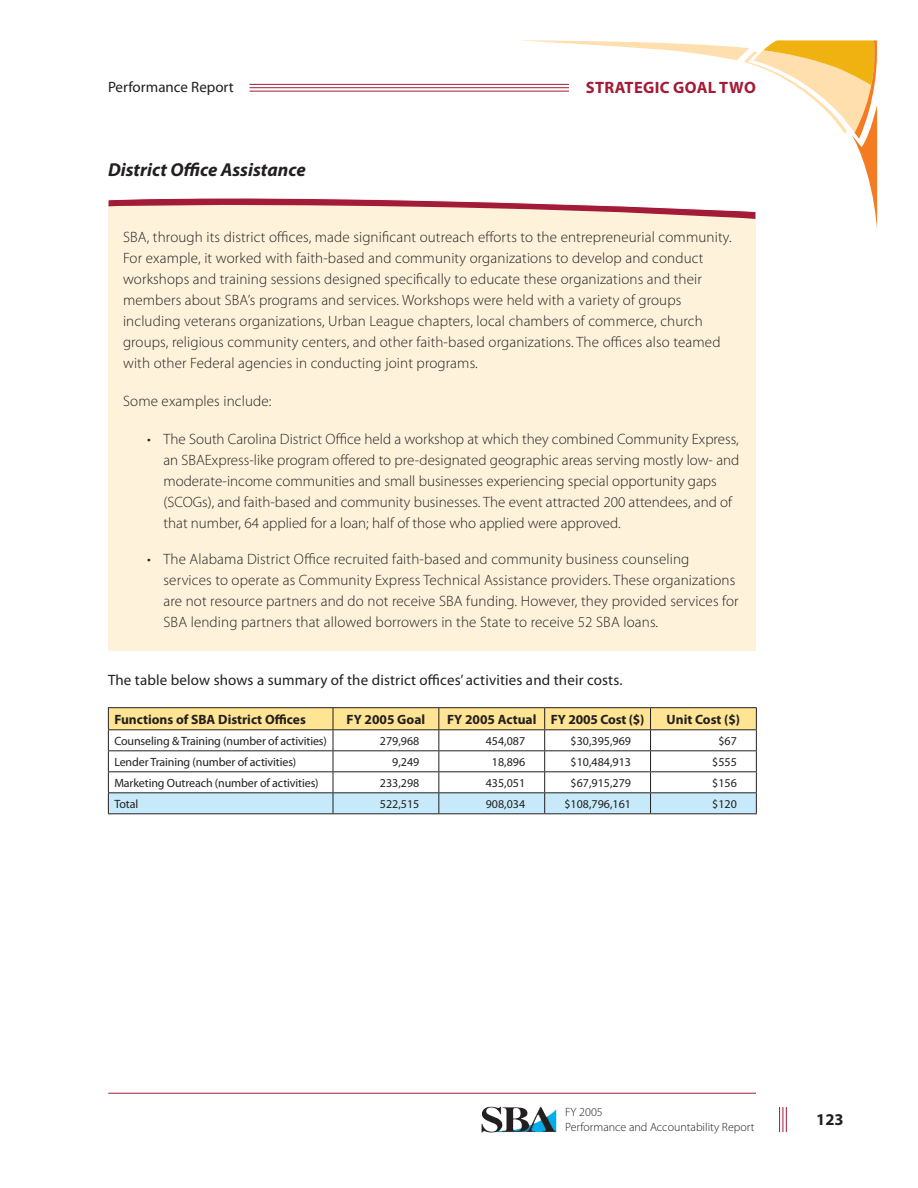
<style>
.page{position:relative;width:918px;height:1188px;background:#fff}
.page>*{position:absolute;margin:0;border:0;box-sizing:border-box;transform-origin:0 0}
.t1{font:italic 700 18.75px "Myriad Pro";color:#231f20}
.t2{font:700 16.5px "Myriad Pro";letter-spacing:.02em;color:#a31c37}
.t3{font:700 16.5px "Myriad Pro";color:#231f20}
.t4{font:300 15px/21px "Myriad Pro";letter-spacing:.01em;color:#231f20}
.t5{font:15px "Myriad Pro";letter-spacing:.01em;color:#231f20}
.t6{font:700 13.5px "Myriad Pro";color:#231f20}
.t7{font:12px "Myriad Pro";letter-spacing:-.01em;color:#231f20}
.t8{font:300 12px/14.4px "Myriad Pro";color:#231f20}
</style>
<div class="page">
<hr style="left:108px;top:707px;width:225px;height:1px;background:#231f20">
<hr style="left:333px;top:707px;width:106px;height:1px;background:#231f20">
<hr style="left:439px;top:707px;width:106px;height:1px;background:#231f20">
<hr style="left:545px;top:707px;width:106px;height:1px;background:#231f20">
<hr style="left:651px;top:707px;width:106px;height:1px;background:#231f20">
<svg style="left:108px;top:708px;width:649px;height:105px"></svg>
<hr style="left:108px;top:813px;width:225px;height:1px;background:#231f20">
<hr style="left:333px;top:813px;width:106px;height:1px;background:#231f20">
<hr style="left:439px;top:813px;width:106px;height:1px;background:#231f20">
<hr style="left:545px;top:813px;width:106px;height:1px;background:#231f20">
<hr style="left:651px;top:813px;width:106px;height:1px;background:#231f20">
<div style="left:108px;top:231px;width:648px;height:420px;background:#fef2db"></div>
<svg style="left:108px;top:40px;width:769px;height:191px"></svg>
<svg style="left:779px;top:1107px;width:8px;height:25px"></svg>
<hr style="left:108px;top:1093px;width:648px;height:1px;background:#a31c37">
<hr style="left:250px;top:84px;width:319px;height:1px;background:#a31c37">
<hr style="left:250px;top:87px;width:319px;height:1px;background:#a31c37">
<hr style="left:250px;top:91px;width:319px;height:1px;background:#a31c37">
<p class="t5" style="left:108px;top:78px;width:127px">Performance Report</p>
<p class="t2" style="left:586px;top:77px;width:49px">STRATEGIC</p>
<p class="t2" style="left:673px;top:77px;width:84px">GOAL two</p>
<p class="t1" style="left:108px;top:158px;width:199px">District Office Assistance</p>
<p class="t4" style="left:123px;top:227px;width:610px">SBA, through its district offices, made significant outreach efforts to the entrepreneurial community.<br>For example, it worked with faith-based and community organizations to develop and conduct workshops and training sessions designed specifically to educate these organizations and their members about SBA’s programs and services. Workshops were held with a variety of groups including veterans organizations, Urban League chapters, local chambers of commerce, church groups, religious community centers, and other faith-based organizations. The offices also teamed with other Federal agencies in conducting joint programs.</p>
<p class="t4" style="left:123px;top:390px;width:150px">Some examples include:</p>
<p class="t4" style="left:164px;top:428px;width:577px">The South Carolina District Office held a workshop at which they combined Community Express, an SBAExpress-like program offered to pre-designated geographic areas serving mostly low- and moderate-income communities and small businesses experiencing special opportunity gaps (SCOGs), and faith-based and community businesses. The event attracted 200 attendees, and of that number, 64 applied for a loan; half of those who applied were approved.</p>
<p class="t4" style="left:164px;top:548px;width:577px">The Alabama District Office recruited faith-based and community business counseling services to operate as Community Express Technical Assistance providers. These organizations are not resource partners and do not receive SBA funding. However, they provided services for SBA lending partners that allowed borrowers in the State to receive 52 SBA loans.</p>
<p class="t4" style="left:147px;top:428px;width:5px">•</p>
<p class="t4" style="left:147px;top:548px;width:5px">•</p>
<p class="t5" style="left:108px;top:670px;width:516px">The table below shows a summary of the district offices’ activities and their costs.</p>
<p class="t6" style="left:114px;top:710px;width:193px">Functions of SBA District Offices</p>
<p class="t6" style="left:347px;top:710px;width:80px">FY 2005 Goal</p>
<p class="t6" style="left:447px;top:710px;width:199px">FY 2005 Actual FY 2005 Cost ($)</p>
<p class="t6" style="left:667px;top:710px;width:75px">Unit Cost ($)</p>
<p class="t7" style="left:114px;top:733px;width:214px">Counseling &amp; Training (number of activities)</p>
<p class="t7" style="left:380px;top:733px;width:41px">279,968</p>
<p class="t7" style="left:486px;top:733px;width:41px">454,087</p>
<p class="t7" style="left:571px;top:733px;width:62px">$30,395,969</p>
<p class="t7" style="left:718px;top:733px;width:20px">$67</p>
<p class="t7" style="left:114px;top:754px;width:184px">Lender Training (number of activities)</p>
<p class="t7" style="left:392px;top:754px;width:29px">9,249</p>
<p class="t7" style="left:492px;top:754px;width:35px">18,896</p>
<p class="t7" style="left:571px;top:754px;width:62px">$10,484,913</p>
<p class="t7" style="left:712px;top:754px;width:26px">$555</p>
<p class="t7" style="left:114px;top:775px;width:206px">Marketing Outreach (number of activities)</p>
<p class="t7" style="left:380px;top:775px;width:41px">233,298</p>
<p class="t7" style="left:486px;top:775px;width:41px">435,051</p>
<p class="t7" style="left:571px;top:775px;width:62px">$67,915,279</p>
<p class="t7" style="left:712px;top:775px;width:26px">$156</p>
<p class="t7" style="left:114px;top:796px;width:25px">Total</p>
<p class="t7" style="left:380px;top:796px;width:41px">522,515</p>
<p class="t7" style="left:486px;top:796px;width:41px">908,034</p>
<p class="t7" style="left:565px;top:796px;width:68px">$108,796,161</p>
<p class="t7" style="left:712px;top:796px;width:26px">$120</p>
<p class="t8" style="left:565px;top:1105px;width:191px">FY 2005<br>Performance and Accountability Report</p>
<p class="t3" style="left:816px;top:1109px;width:29px">123</p>
</div>
